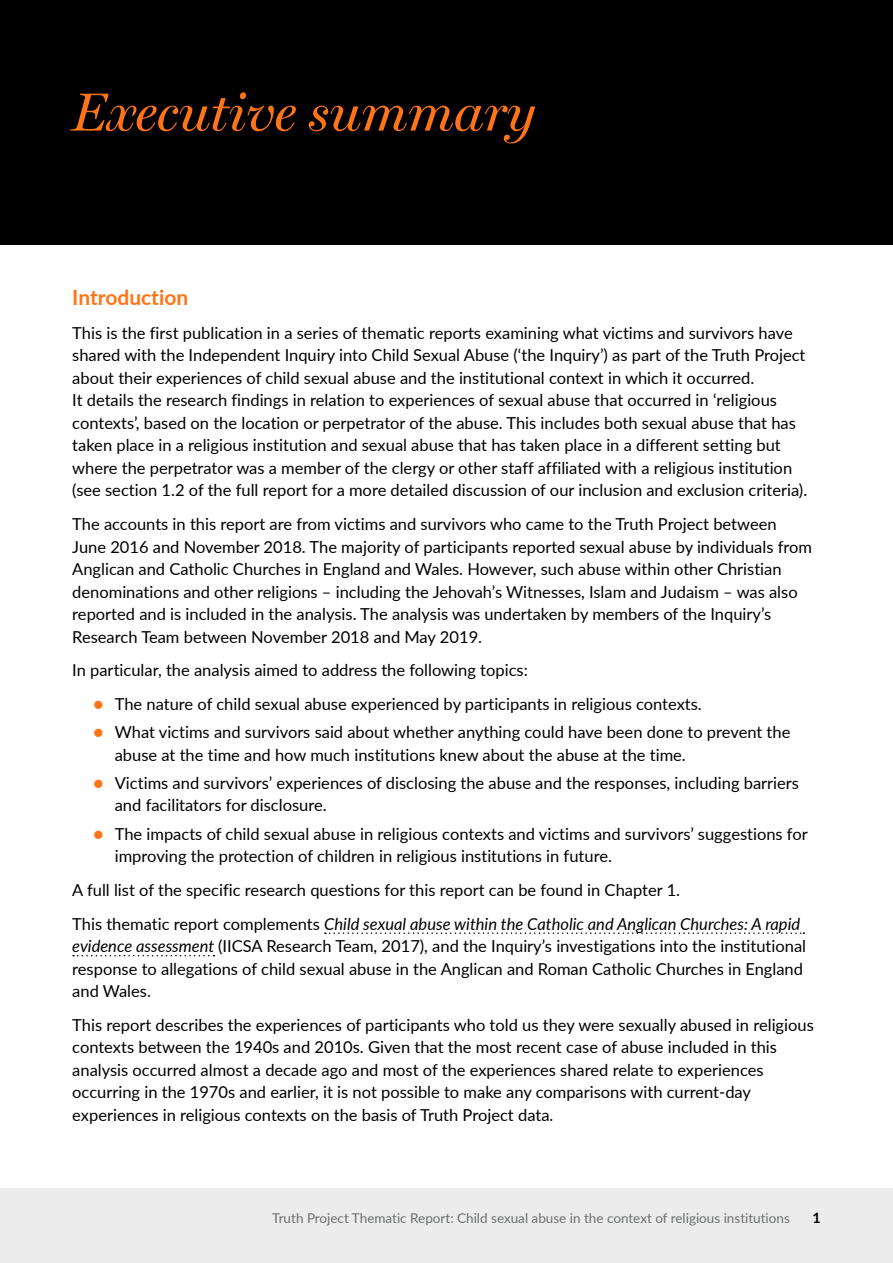
<style>
.page{position:relative;width:893px;height:1263px;background:#fff}
.page>*{position:absolute;margin:0;border:0;box-sizing:border-box;transform-origin:0 0}
.t1{font:italic 54px "Miller Display";color:#ff7417}
.t2{font:700 21px "Lato";color:#ff7417}
.t3{font:16.5px/22.5px "Lato";color:#000}
.t4{font:700 14.25px "Lato";color:#000}
.t5{font:13.5px "Lato";color:#6c6e6e}
.s1{font-weight:700;color:#ff7417}
.s2{font-style:italic}
</style>
<div class="page">
<div style="left:0;top:1188px;width:893px;height:75px;background:#ececed"></div>
<svg style="left:73px;top:955px;width:142px;height:1px"></svg>
<svg style="left:325px;top:932px;width:479px;height:2px"></svg>
<div style="left:0;top:0;width:893px;height:245px;background:#000"></div>
<h1 class="t1" style="left:72px;top:80px;width:464px">Executive summary</h1>
<h3 class="t2" style="left:72px;top:282px;width:118px">Introduction</h3>
<p class="t3" style="left:72px;top:321px;width:736px">This is the first publication in a series of thematic reports examining what victims and survivors have shared with the Independent Inquiry into Child Sexual Abuse (‘the Inquiry’) as part of the Truth Project about their experiences of child sexual abuse and the institutional context in which it occurred.<br>It details the research findings in relation to experiences of sexual abuse that occurred in ‘religious contexts’, based on the location or perpetrator of the abuse. This includes both sexual abuse that has taken place in a religious institution and sexual abuse that has taken place in a different setting but where the perpetrator was a member of the clergy or other staff affiliated with a religious institution (see section 1.2 of the full report for a more detailed discussion of our inclusion and exclusion criteria).</p>
<p class="t3" style="left:72px;top:512px;width:741px">The accounts in this report are from victims and survivors who came to the Truth Project between June 2016 and November 2018. The majority of participants reported sexual abuse by individuals from Anglican and Catholic Churches in England and Wales. However, such abuse within other Christian denominations and other religions – including the Jehovah’s Witnesses, Islam and Judaism – was also reported and is included in the analysis. The analysis was undertaken by members of the Inquiry’s Research Team between November 2018 and May 2019.</p>
<p class="t3" style="left:72px;top:658px;width:457px">In particular, the analysis aimed to address the following topics:</p>
<p class="t3" style="left:94px;top:692px;width:610px"><span class="s1">●</span> The nature of child sexual abuse experienced by participants in religious contexts.</p>
<p class="t3" style="left:115px;top:720px;width:677px;text-indent:-21px"><span class="s1">●</span> What victims and survivors said about whether anything could have been done to prevent the abuse at the time and how much institutions knew about the abuse at the time.</p>
<p class="t3" style="left:115px;top:771px;width:686px;text-indent:-21px"><span class="s1">●</span> Victims and survivors’ experiences of disclosing the abuse and the responses, including barriers and facilitators for disclosure.</p>
<p class="t3" style="left:115px;top:821px;width:695px;text-indent:-21px"><span class="s1">●</span> The impacts of child sexual abuse in religious contexts and victims and survivors’ suggestions for improving the protection of children in religious institutions in future.</p>
<p class="t3" style="left:72px;top:878px;width:609px">A full list of the specific research questions for this report can be found in Chapter 1.</p>
<p class="t3" style="left:72px;top:911px;width:735px">This thematic report complements <span class="s2">Child sexual abuse within the Catholic and Anglican Churches: A rapid evidence assessment</span> (IICSA Research Team, 2017), and the Inquiry’s investigations into the institutional response to allegations of child sexual abuse in the Anglican and Roman Catholic Churches in England and Wales.</p>
<p class="t3" style="left:72px;top:1013px;width:743px">This report describes the experiences of participants who told us they were sexually abused in religious contexts between the 1940s and 2010s. Given that the most recent case of abuse included in this analysis occurred almost a decade ago and most of the experiences shared relate to experiences occurring in the 1970s and earlier, it is not possible to make any comparisons with current-day experiences in religious contexts on the basis of Truth Project data.</p>
<p class="t5" style="left:272px;top:1208px;width:519px">Truth Project Thematic Report: Child sexual abuse in the context of religious institutions</p>
<p class="t4" style="left:812px;top:1207px;width:10px">1</p>
</div>
